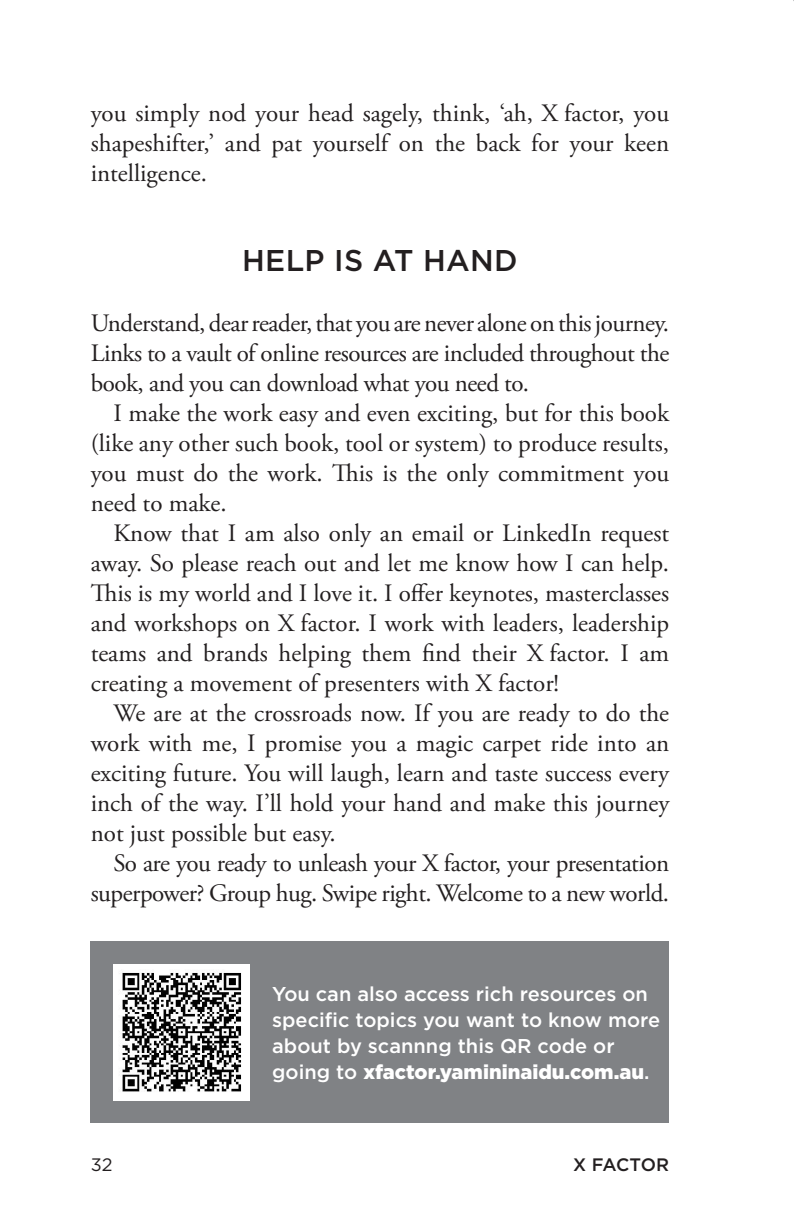
<style>
.page{position:relative;width:794px;height:1225px;background:#fff}
.page>*{position:absolute;margin:0;border:0;box-sizing:border-box;transform-origin:0 0}
.A_head{font:500 30px "Gotham";letter-spacing:.01em;color:#231f20}
.body_copy{font:25px/30px "Adobe Garamond Pro";color:#231f20;text-align:justify}
.body_copy_FO{font:25px/30px "Adobe Garamond Pro";letter-spacing:-.02em;color:#231f20;text-align:justify}
.body_copy-2{font:25px/30px "Adobe Garamond Pro";letter-spacing:-.02em;color:#231f20;text-align:right}
.QR_code_text{font:500 20px/26px "Gotham";color:#fff}
.t1{font:500 18px "Gotham";letter-spacing:-.03em;color:#231f20}
.t2{font:18px "Gotham";color:#231f20}
.s1{font-weight:900}
</style>
<div class="page">
<div style="left:91px;top:941px;width:578px;height:182px;background:#808285"></div>
<img style="left:113px;top:964px;width:136px;height:136px">
<p class="body_copy" style="left:91px;top:99px;width:580px">you simply nod your head sagely, think, ‘ah, X factor, you shapeshifter,’ and pat yourself on the back for your keen intelligence.</p>
<p class="A_head" style="left:242px;top:243px;width:277px">HELP IS AT HAND</p>
<p class="body_copy_FO" style="left:91px;top:309px;width:580px">Understand, dear reader, that you are never alone on this journey.<br>Links to a vault of online resources are included throughout the book, and you can download what you need to.</p>
<p class="body_copy" style="left:91px;top:399px;width:580px;text-indent:23px">I make the work easy and even exciting, but for this book (like any other such book, tool or system) to produce results, you must do the work. This is the only commitment you need to make.</p>
<p class="body_copy" style="left:91px;top:519px;width:580px;text-indent:23px">Know that I am also only an email or LinkedIn request away. So please reach out and let me know how I can help.<br>This is my world and I love it. I offer keynotes, masterclasses and workshops on X factor. I work with leaders, leadership teams and brands helping them find their X factor. I am creating a movement of presenters with X factor!</p>
<p class="body_copy" style="left:91px;top:699px;width:580px;text-indent:23px">We are at the crossroads now. If you are ready to do the work with me, I promise you a magic carpet ride into an exciting future. You will laugh, learn and taste success every inch of the way. I’ll hold your hand and make this journey not just possible but easy.</p>
<p class="body_copy-2" style="left:91px;top:849px;width:580px">So are you ready to unleash your X factor, your presentation superpower? Group hug. Swipe right. Welcome to a new world.</p>
<p class="QR_code_text" style="left:272px;top:981px;width:389px">You can also access rich resources on specific topics you want to know more about by scannng this QR code or going to <span class="s1">xfactor.yamininaidu.com.au</span>.</p>
<p class="t2" style="left:91px;top:1155px;width:23px">32</p>
<p class="t1" style="left:573px;top:1154px;width:98px">X FACTOR</p>
</div>
